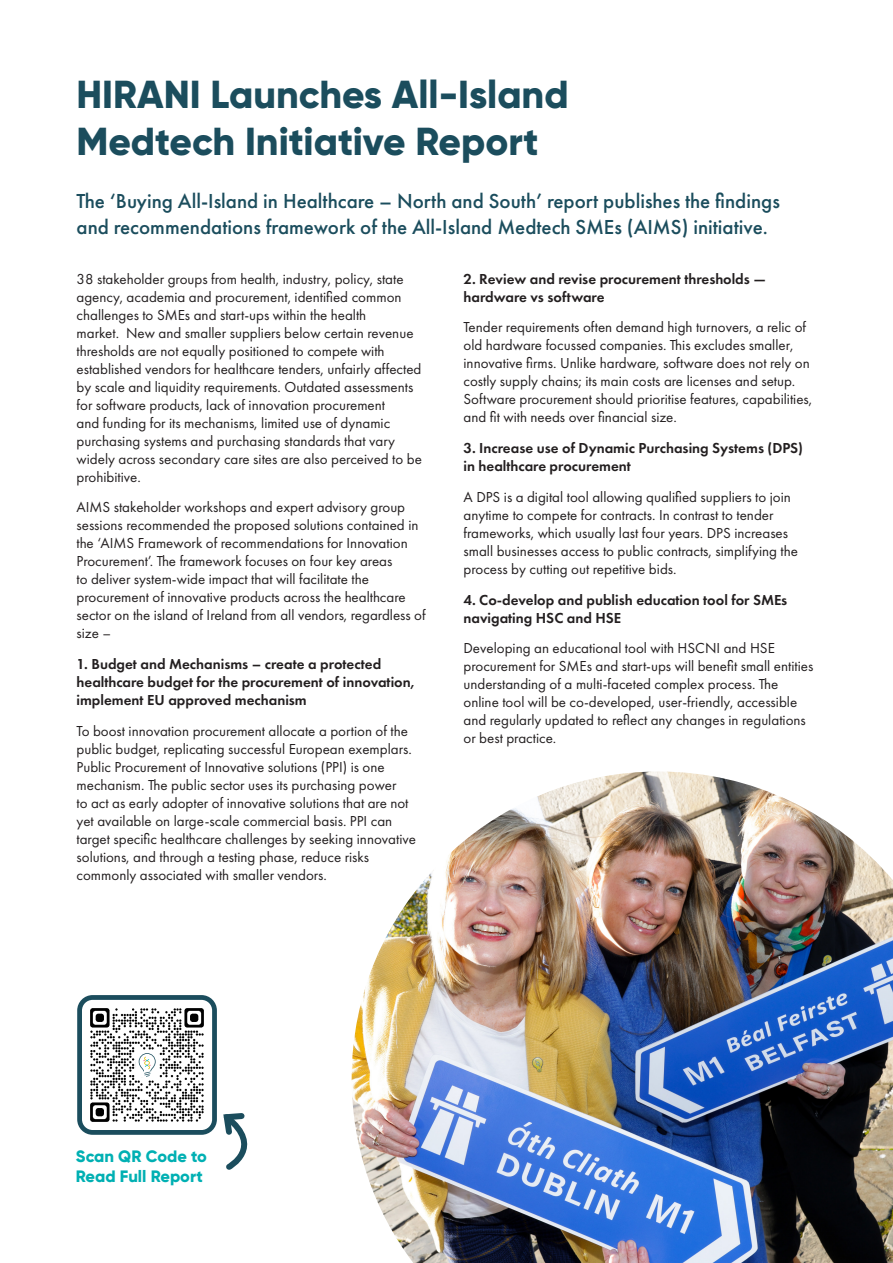
<style>
.page{position:relative;width:893px;height:1263px;background:#fff}
.page>*{position:absolute;margin:0;border:0;box-sizing:border-box;transform-origin:0 0}
.t1{font:800 39px/46.8px "Gilroy";color:#1b4d5d}
.t2{font:500 21px/25.2px "Futura PT";color:#1b4d5d}
.t3{font:800 16.5px/19.5px "Gilroy";color:#00b0b3}
.t4{font:15px/18px "Futura PT";color:#231f20}
.t5{font:600 15px/18px "Futura PT";color:#231f20}
</style>
<div class="page">
<img style="left:352px;top:771px;width:540px;height:492px">
<img style="left:83px;top:1001px;width:128px;height:128px">
<div style="left:77px;top:995px;width:140px;height:140px;border:5px solid #1b4d5d;border-radius:13px"></div>
<svg style="left:135px;top:1051px;width:24px;height:27px"></svg>
<svg style="left:223px;top:1113px;width:25px;height:57px"></svg>
<p class="t1" style="left:77px;top:70px;width:494px">HIRANI Launches All-Island<br>Medtech Initiative Report</p>
<p class="t2" style="left:77px;top:189px;width:705px">The ‘Buying All-Island in Healthcare – North and South’ report publishes the findings and recommendations framework of the All-Island Medtech SMEs (AIMS) initiative.</p>
<p class="t4" style="left:77px;top:269px;width:347px">38 stakeholder groups from health, industry, policy, state agency, academia and procurement, identified common challenges to SMEs and start-ups within the health<br>market. New and smaller suppliers below certain revenue thresholds are not equally positioned to compete with established vendors for healthcare tenders, unfairly affected by scale and liquidity requirements. Outdated assessments for software products, lack of innovation procurement<br>and funding for its mechanisms, limited use of dynamic purchasing systems and purchasing standards that vary widely across secondary care sites are also perceived to be prohibitive.</p>
<p class="t4" style="left:77px;top:498px;width:351px">AIMS stakeholder workshops and expert advisory group sessions recommended the proposed solutions contained in the ‘AIMS Framework of recommendations for Innovation Procurement’. The framework focuses on four key areas<br>to deliver system-wide impact that will facilitate the procurement of innovative products across the healthcare sector on the island of Ireland from all vendors, regardless of size –</p>
<p class="t5" style="left:77px;top:655px;width:340px">1. Budget and Mechanisms – create a protected healthcare budget for the procurement of innovation, implement EU approved mechanism</p>
<p class="t4" style="left:77px;top:722px;width:341px">To boost innovation procurement allocate a portion of the public budget, replicating successful European exemplars.<br>Public Procurement of Innovative solutions (PPI) is one mechanism. The public sector uses its purchasing power<br>to act as early adopter of innovative solutions that are not yet available on large-scale commercial basis. PPI can target specific healthcare challenges by seeking innovative solutions, and through a testing phase, reduce risks commonly associated with smaller vendors.</p>
<p class="t5" style="left:463px;top:269px;width:304px">2. Review and revise procurement thresholds — hardware vs software</p>
<p class="t4" style="left:463px;top:318px;width:350px">Tender requirements often demand high turnovers, a relic of old hardware focussed companies. This excludes smaller, innovative firms. Unlike hardware, software does not rely on costly supply chains; its main costs are licenses and setup.<br>Software procurement should prioritise features, capabilities, and fit with needs over financial size.</p>
<p class="t5" style="left:463px;top:439px;width:341px">3. Increase use of Dynamic Purchasing Systems (DPS) in healthcare procurement</p>
<p class="t4" style="left:463px;top:488px;width:336px">A DPS is a digital tool allowing qualified suppliers to join anytime to compete for contracts. In contrast to tender frameworks, which usually last four years. DPS increases small businesses access to public contracts, simplifying the process by cutting out repetitive bids.</p>
<p class="t5" style="left:463px;top:590px;width:325px">4. Co-develop and publish education tool for SMEs navigating HSC and HSE</p>
<p class="t4" style="left:463px;top:639px;width:351px">Developing an educational tool with HSCNI and HSE procurement for SMEs and start-ups will benefit small entities understanding of a multi-faceted complex process. The online tool will be co-developed, user-friendly, accessible and regularly updated to reflect any changes in regulations or best practice.</p>
<p class="t3" style="left:76px;top:1146px;width:133px">Scan QR Code to<br>Read Full Report</p>
</div>
